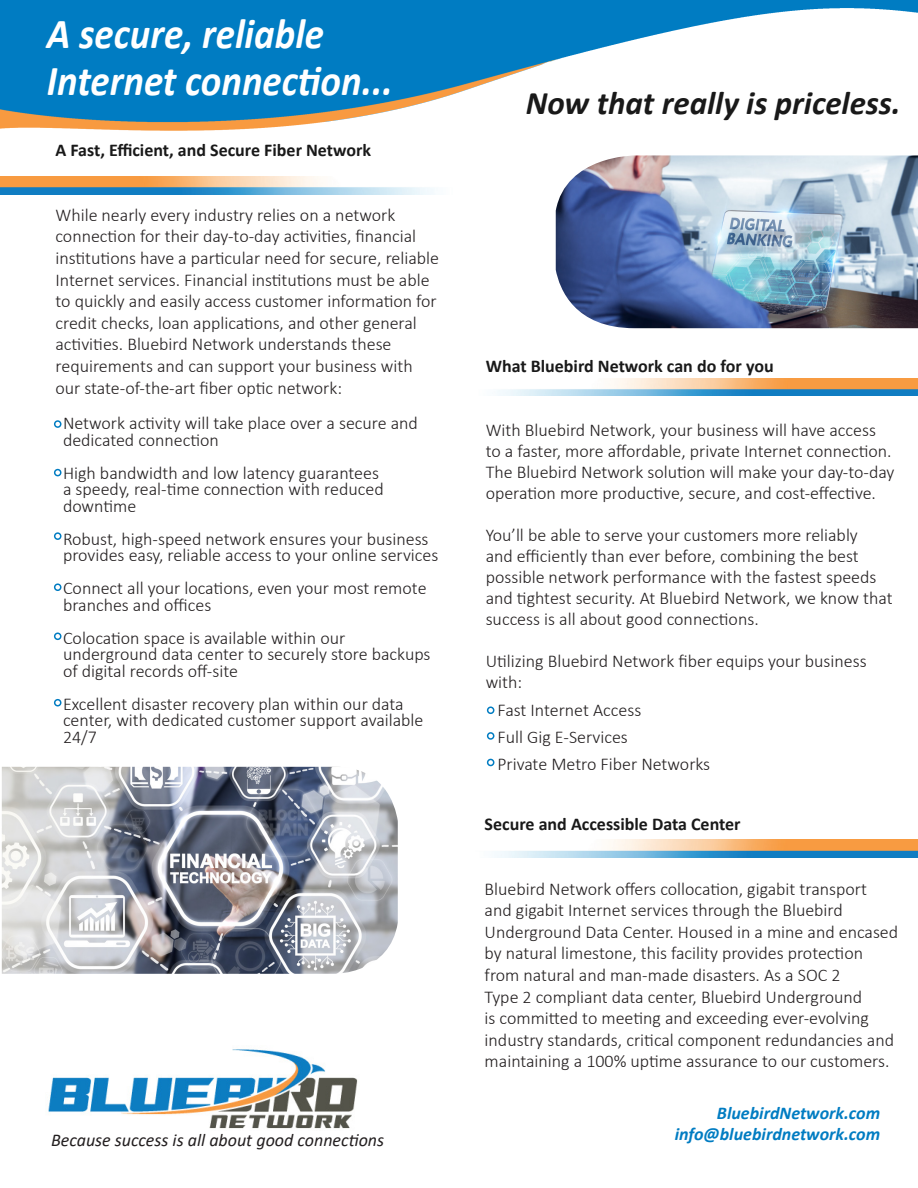
<style>
.page{position:relative;width:918px;height:1188px;background:#fff}
.page>*{position:absolute;margin:0;border:0;box-sizing:border-box;transform-origin:0 0}
.t1{font:italic 700 42.9px "Calibri";color:#fff;scale:.91 1}
.t2{font:italic 700 33px "Calibri";color:#191919}
.t3{font:300 18px/21.6px "Calibri";color:#231f20}
.t4{font:700 18px "Calibri";color:#191919}
.t5{font:italic 700 18px "Calibri";color:#007cc2}
.t6{font:italic 18px "Calibri";color:#231f20}
</style>
<div class="page">
<img style="left:0;top:0;width:918px;height:131px">
<img style="left:48px;top:1049px;width:310px;height:80px">
<img style="left:497px;top:378px;width:421px;height:18px">
<img style="left:494px;top:839px;width:424px;height:18px">
<img style="left:0;top:176px;width:434px;height:18px">
<div style="left:54px;top:420px;width:7px;height:8px;border:2px solid #007cc2;border-radius:50%"></div>
<div style="left:54px;top:469px;width:7px;height:7px;border:2px solid #007cc2;border-radius:50%"></div>
<div style="left:54px;top:532px;width:7px;height:8px;border:2px solid #007cc2;border-radius:50%"></div>
<div style="left:54px;top:633px;width:7px;height:7px;border:2px solid #007cc2;border-radius:50%"></div>
<div style="left:54px;top:583px;width:7px;height:8px;border:2px solid #007cc2;border-radius:50%"></div>
<div style="left:54px;top:699px;width:7px;height:7px;border:2px solid #007cc2;border-radius:50%"></div>
<div style="left:487px;top:707px;width:7px;height:7px;border:2px solid #007cc2;border-radius:50%"></div>
<div style="left:487px;top:732px;width:7px;height:8px;border:2px solid #007cc2;border-radius:50%"></div>
<div style="left:487px;top:759px;width:7px;height:7px;border:2px solid #007cc2;border-radius:50%"></div>
<img style="left:2px;top:767px;width:396px;height:207px">
<img style="left:556px;top:155px;width:362px;height:173px">
<p class="t1" style="left:47px;top:4px;width:306px">A secure, reliable</p>
<p class="t1" style="left:47px;top:50px;width:382px">Internet connection...</p>
<p class="t4" style="left:56px;top:137px;width:317px">A Fast, Efficient, and Secure Fiber Network</p>
<p class="t3" style="left:56px;top:204px;width:385px">While nearly every industry relies on a network connection for their day-to-day activities, financial institutions have a particular need for secure, reliable Internet services. Financial institutions must be able to quickly and easily access customer information for credit checks, loan applications, and other general activities. Bluebird Network understands these requirements and can support your business with our state-of-the-art fiber optic network:</p>
<p class="t2" style="left:526px;top:79px;width:376px">Now that really is priceless.</p>
<p class="t4" style="left:486px;top:353px;width:289px">What Bluebird Network can do for you</p>
<p class="t3" style="left:63px;top:415px;width:356px;line-height:16.5px">Network activity will take place over a secure and dedicated connection</p>
<p class="t3" style="left:63px;top:464px;width:322px;line-height:16.5px">High bandwidth and low latency guarantees a speedy, real-time connection with reduced downtime</p>
<p class="t3" style="left:63px;top:530px;width:377px;line-height:16.5px">Robust, high-speed network ensures your business provides easy, reliable access to your online services</p>
<p class="t3" style="left:63px;top:580px;width:365px;line-height:16.5px">Connect all your locations, even your most remote branches and offices</p>
<p class="t3" style="left:63px;top:629px;width:369px;line-height:16.5px">Colocation space is available within our underground data center to securely store backups of digital records off-site</p>
<p class="t3" style="left:63px;top:695px;width:362px;line-height:16.5px">Excellent disaster recovery plan within our data center, with dedicated customer support available<br>24/7</p>
<p class="t3" style="left:498px;top:699px;width:145px">Fast Internet Access</p>
<p class="t3" style="left:486px;top:419px;width:410px;line-height:21px">With Bluebird Network, your business will have access to a faster, more affordable, private Internet connection.<br>The Bluebird Network solution will make your day-to-day operation more productive, secure, and cost-effective.</p>
<p class="t3" style="left:486px;top:524px;width:409px;line-height:21px">You’ll be able to serve your customers more reliably<br>and efficiently than ever before, combining the best possible network performance with the fastest speeds and tightest security. At Bluebird Network, we know that success is all about good connections.</p>
<p class="t3" style="left:486px;top:650px;width:383px">Utilizing Bluebird Network fiber equips your business with:</p>
<p class="t3" style="left:498px;top:726px;width:132px">Full Gig E-Services</p>
<p class="t3" style="left:498px;top:753px;width:214px">Private Metro Fiber Networks</p>
<p class="t4" style="left:485px;top:811px;width:258px">Secure and Accessible Data Center</p>
<p class="t3" style="left:485px;top:878px;width:415px">Bluebird Network offers collocation, gigabit transport and gigabit Internet services through the Bluebird Underground Data Center. Housed in a mine and encased by natural limestone, this facility provides protection from natural and man-made disasters. As a SOC 2<br>Type 2 compliant data center, Bluebird Underground<br>is committed to meeting and exceeding ever-evolving industry standards, critical component redundancies and maintaining a 100% uptime assurance to our customers.</p>
<p class="t5" style="left:717px;top:1100px;width:165px">BluebirdNetwork.com</p>
<p class="t6" style="left:51px;top:1128px;width:335px">Because success is all about good connections</p>
<p class="t5" style="left:675px;top:1122px;width:207px">info@bluebirdnetwork.com</p>
</div>
